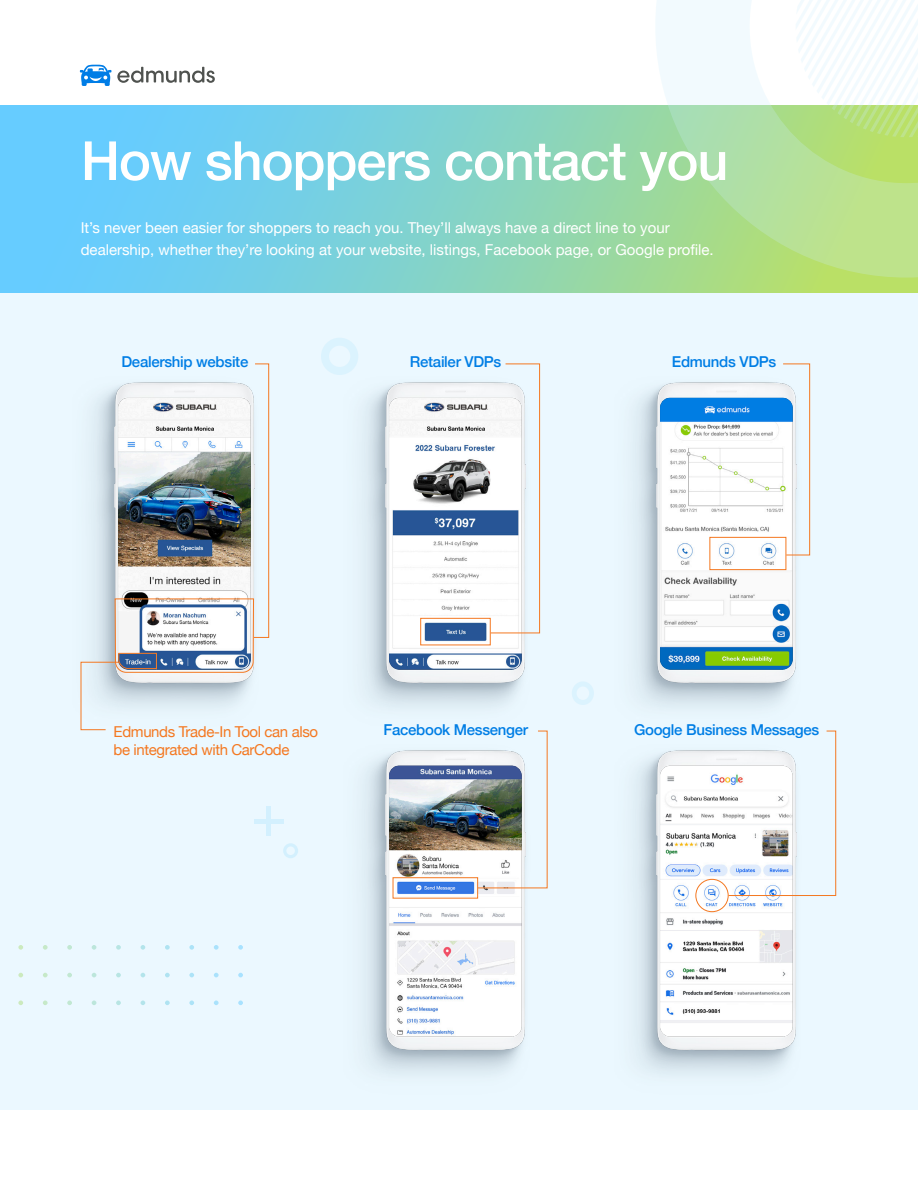
<style>
.page{position:relative;width:918px;height:1188px;background:#fff}
.page>*{position:absolute;margin:0;border:0;box-sizing:border-box;transform-origin:0 0}
.t1{font:500 54px "Helvetica Neue";letter-spacing:-.02em;color:#fff}
.t2{font:15px/22.5px "Helvetica Neue";color:#fff}
.t3{font:500 15px "Helvetica Neue";letter-spacing:-.02em;color:#007ee5}
.t4{font:15px/18px "Helvetica Neue";letter-spacing:-.025em;color:#f47821}
</style>
<div class="page">
<div style="left:0;top:292px;width:918px;height:818px;background:#ebf8ff"></div>
<svg style="left:18px;top:945px;width:225px;height:5px"></svg>
<svg style="left:18px;top:973px;width:225px;height:4px"></svg>
<svg style="left:18px;top:1001px;width:225px;height:4px"></svg>
<img style="left:634px;top:730px;width:203px;height:344px">
<div style="left:695px;top:879px;width:34px;height:33px;border:1px solid #f47821;border-radius:50%"></div>
<svg style="left:728px;top:730px;width:108px;height:166px"></svg>
<svg style="left:0;top:105px;width:918px;height:187px;background:#7bd1d7"></svg>
<svg style="left:655px;top:0;width:263px;height:278px"></svg>
<svg style="left:117px;top:67px;width:98px;height:16px"></svg>
<svg style="left:80px;top:65px;width:31px;height:21px"></svg>
<div style="left:254px;top:819px;width:29px;height:5px;background:#d3f0fe"></div>
<div style="left:266px;top:807px;width:5px;height:29px;background:#d3f0fe"></div>
<svg style="left:283px;top:843px;width:15px;height:15px"></svg>
<img style="left:363px;top:750px;width:162px;height:324px">
<div style="left:393px;top:877px;width:85px;height:22px;border:1px solid #f47821"></div>
<img style="left:477px;top:730px;width:71px;height:159px">
<img style="left:363px;top:363px;width:178px;height:344px">
<div style="left:420px;top:618px;width:71px;height:27px;border:1px solid #f47821"></div>
<svg style="left:490px;top:363px;width:50px;height:271px"></svg>
<img style="left:80px;top:363px;width:189px;height:367px">
<svg style="left:321px;top:338px;width:37px;height:37px"></svg>
<svg style="left:572px;top:682px;width:22px;height:23px"></svg>
<img style="left:634px;top:363px;width:177px;height:344px">
<svg style="left:782px;top:363px;width:28px;height:193px"></svg>
<div style="left:709px;top:537px;width:77px;height:33px;border:1px solid #f47821"></div>
<p class="t1" style="left:81px;top:117px;width:649px">How shoppers contact you</p>
<p class="t2" style="left:81px;top:217px;width:635px">It’s never been easier for shoppers to reach you. They’ll always have a direct line to your dealership, whether they’re looking at your website, listings, Facebook page, or Google profile.</p>
<p class="t3" style="left:121px;top:350px;width:128px">Dealership website</p>
<p class="t3" style="left:410px;top:350px;width:93px">Retailer VDPs</p>
<p class="t3" style="left:672px;top:350px;width:106px">Edmunds VDPs</p>
<p class="t4" style="left:114px;top:723px;width:206px">Edmunds Trade-In Tool can also be integrated with CarCode</p>
<p class="t3" style="left:384px;top:718px;width:146px">Facebook Messenger</p>
<p class="t3" style="left:634px;top:718px;width:187px">Google Business Messages</p>
</div>
